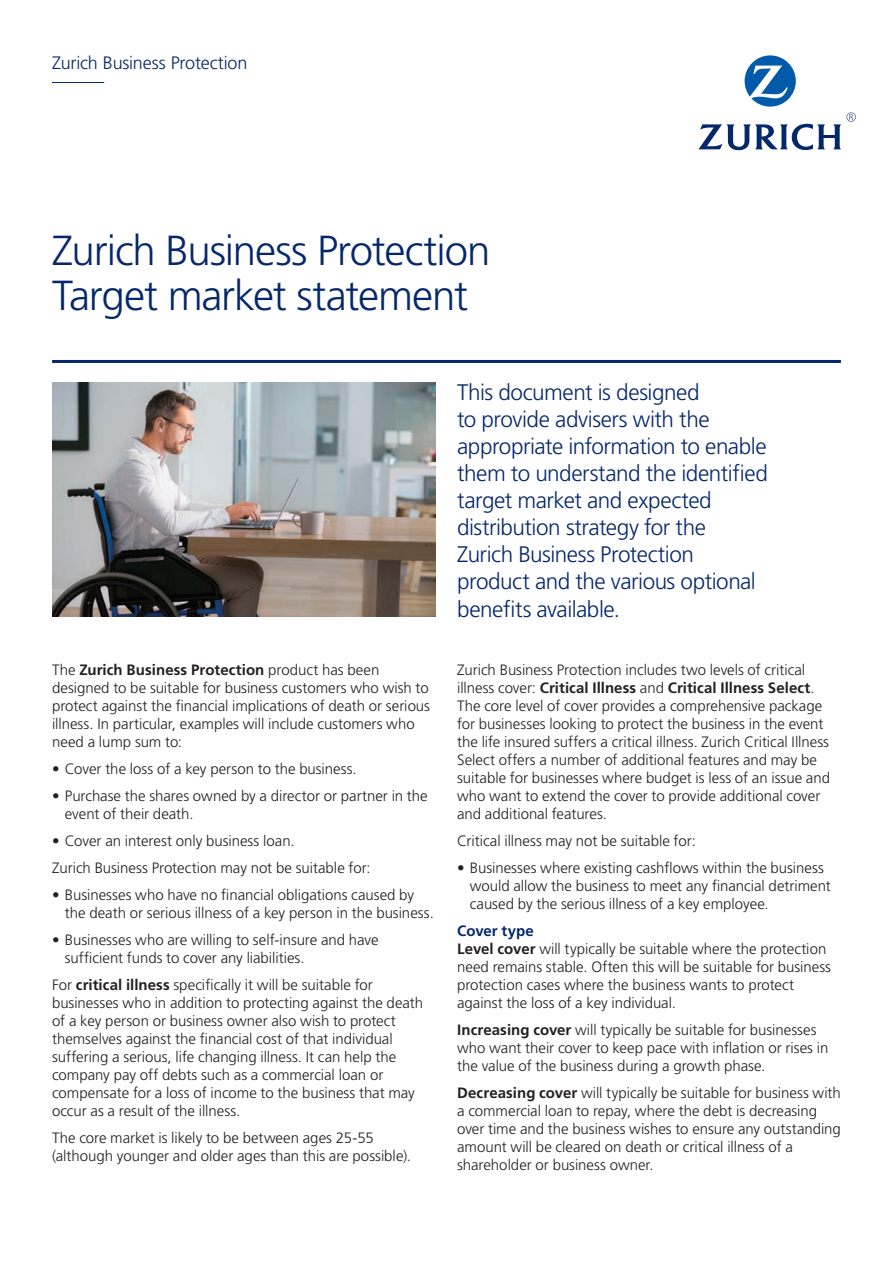
<style>
.page{position:relative;width:893px;height:1263px;background:#fff}
.page>*{position:absolute;margin:0;border:0;box-sizing:border-box;transform-origin:0 0}
.t1{font:300 42px/45px "Frutiger LT Std";letter-spacing:-.025em;color:#04286b}
.t2{font:300 22.5px/27.2px "Frutiger LT Std";letter-spacing:-.02em;color:#04286b}
.t3{font:300 18px "Frutiger LT Std";letter-spacing:-.01em;color:#04286b}
.t4{font:300 15px/18px "Frutiger LT Std";color:#231f20}
.s1{font-weight:700}
.s2{font-weight:700;color:#04286b}
</style>
<div class="page">
<svg style="left:698px;top:55px;width:158px;height:95px"></svg>
<hr style="left:52px;top:82px;width:52px;height:1px;background:#04286b">
<img style="left:52px;top:383px;width:384px;height:234px">
<hr style="left:52px;top:360px;width:789px;height:3px;background:#04286b">
<p class="t3" style="left:52px;top:53px;width:197px">Zurich Business Protection</p>
<h1 class="t1" style="left:52px;top:229px;width:440px">Zurich Business Protection<br>Target market statement</h1>
<p class="t4" style="left:52px;top:661px;width:379px">The <span class="s1">Zurich Business Protection</span> product has been designed to be suitable for business customers who wish to protect against the financial implications of death or serious illness. In particular, examples will include customers who need a lump sum to:</p>
<p class="t4" style="left:52px;top:760px;width:306px">• Cover the loss of a key person to the business.</p>
<p class="t4" style="left:65px;top:787px;width:364px;text-indent:-13px">• Purchase the shares owned by a director or partner in the event of their death.</p>
<p class="t4" style="left:52px;top:827px;width:320px;line-height:27px">• Cover an interest only business loan.<br>Zurich Business Protection may not be suitable for:</p>
<p class="t4" style="left:65px;top:886px;width:371px;text-indent:-13px">• Businesses who have no financial obligations caused by the death or serious illness of a key person in the business.</p>
<p class="t4" style="left:65px;top:931px;width:315px;text-indent:-13px">• Businesses who are willing to self-insure and have sufficient funds to cover any liabilities.</p>
<p class="t4" style="left:52px;top:976px;width:373px">For <span class="s1">critical illness</span> specifically it will be suitable for businesses who in addition to protecting against the death of a key person or business owner also wish to protect themselves against the financial cost of that individual suffering a serious, life changing illness. It can help the company pay off debts such as a commercial loan or compensate for a loss of income to the business that may occur as a result of the illness.</p>
<p class="t4" style="left:52px;top:1129px;width:360px">The core market is likely to be between ages 25-55 (although younger and older ages than this are possible).</p>
<p class="t2" style="left:457px;top:379px;width:312px">This document is designed<br>to provide advisers with the appropriate information to enable them to understand the identified target market and expected distribution strategy for the<br>Zurich Business Protection product and the various optional benefits available.</p>
<p class="t4" style="left:457px;top:661px;width:374px">Zurich Business Protection includes two levels of critical illness cover: <span class="s1">Critical Illness</span> and <span class="s1">Critical Illness Select</span>.<br>The core level of cover provides a comprehensive package for businesses looking to protect the business in the event the life insured suffers a critical illness. Zurich Critical Illness Select offers a number of additional features and may be suitable for businesses where budget is less of an issue and who want to extend the cover to provide additional cover and additional features.</p>
<p class="t4" style="left:457px;top:832px;width:240px">Critical illness may not be suitable for:</p>
<p class="t4" style="left:470px;top:859px;width:362px;text-indent:-13px">• Businesses where existing cashflows within the business would allow the business to meet any financial detriment caused by the serious illness of a key employee.</p>
<p class="t4" style="left:457px;top:922px;width:375px"><span class="s2">Cover type<br></span><span class="s1">Level cover</span> will typically be suitable where the protection need remains stable. Often this will be suitable for business protection cases where the business wants to protect against the loss of a key individual.</p>
<p class="t4" style="left:457px;top:1021px;width:373px"><span class="s1">Increasing cover</span> will typically be suitable for businesses who want their cover to keep pace with inflation or rises in the value of the business during a growth phase.</p>
<p class="t4" style="left:457px;top:1084px;width:385px"><span class="s1">Decreasing cover</span> will typically be suitable for business with a commercial loan to repay, where the debt is decreasing over time and the business wishes to ensure any outstanding amount will be cleared on death or critical illness of a shareholder or business owner.</p>
</div>
